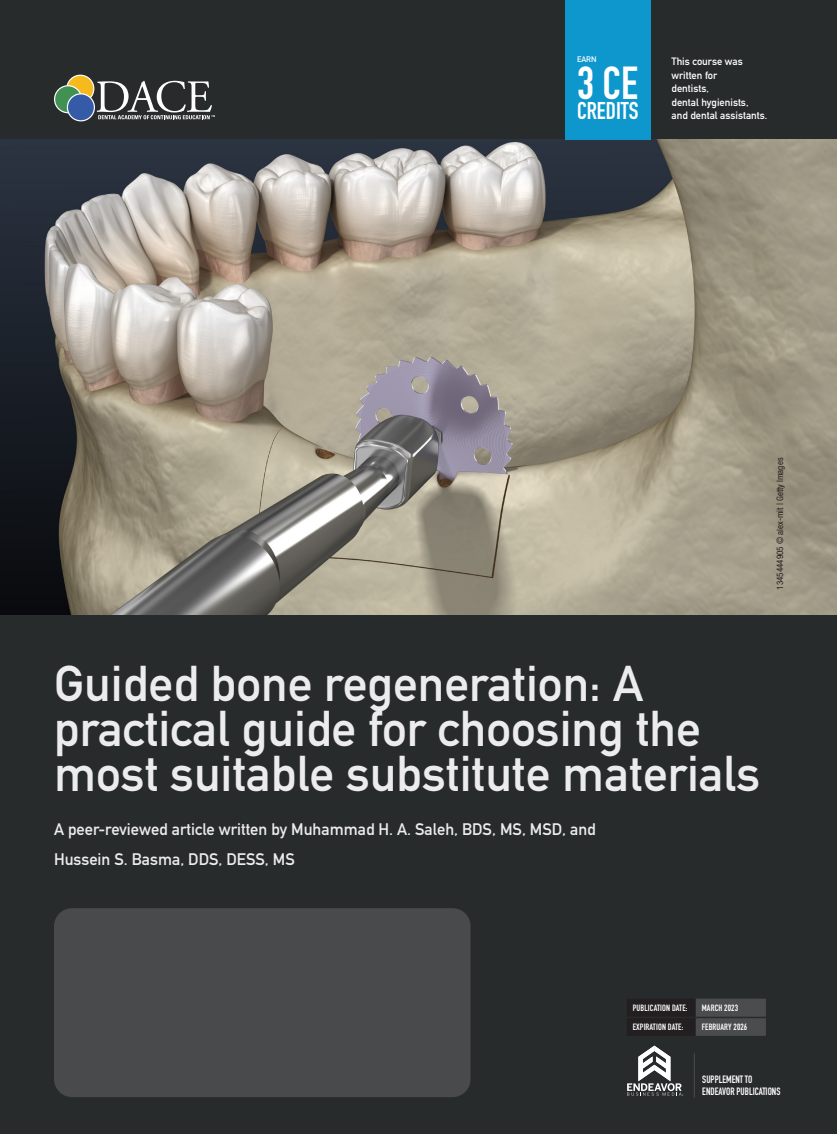
<style>
.page{position:relative;width:837px;height:1134px;background:#282b2c}
.page>*{position:absolute;margin:0;border:0;box-sizing:border-box;transform-origin:0 0}
.Headline_b{font:49.5px/45px "DIN Mittelschrift Std";color:#ececee}
.PhotoCredit_b{font:45.6px "DIN Engschrift Std";color:#fff}
.PhotoCredit_b-2{font:24px "DIN Engschrift Std";color:#fff}
.Byline_b{font:16.5px/30px "DIN Mittelschrift Std";color:#ececee}
.Written_For_Dentists{font:10.5px "DIN Mittelschrift Std";color:#fff}
.t1{font:10.5px/12px "DIN Engschrift Std";color:#fff;scale:.95 1}
.PUB_DATES{font:9px "DIN Engschrift Std";letter-spacing:.015em;color:#fff}
.PhotoCredit_b-3{font:condensed 9px "Helvetica Neue LT Std";color:#231f20}
.t2{font:7.95px "DIN Mittelschrift Std";color:#fff}
</style>
<div class="page">
<img style="left:0;top:139px;width:837px;height:476px">
<div style="left:565px;top:0;width:86px;height:139px;background:#0d97cd"></div>
<svg style="left:627px;top:1046px;width:56px;height:50px"></svg>
<hr style="left:694px;top:1053px;width:1px;height:45px;background:#4b4c4d">
<div style="left:54px;top:908px;width:417px;height:189px;background:#484a4b;border-radius:18px"></div>
<svg style="left:97px;top:81px;width:118px;height:38px"></svg>
<div style="left:67px;top:75px;width:27px;height:27px;background:#f7ba1c;border-radius:50%"></div>
<div style="left:66px;top:75px;width:28px;height:28px;border:1px solid #fff;border-radius:50%"></div>
<div style="left:55px;top:86px;width:27px;height:27px;background:#419252;border-radius:50%"></div>
<div style="left:54px;top:85px;width:28px;height:28px;border:1px solid #fff;border-radius:50%"></div>
<div style="left:67px;top:94px;width:27px;height:27px;background:#345aa8;border-radius:50%"></div>
<div style="left:67px;top:93px;width:28px;height:28px;border:1px solid #fff;border-radius:50%"></div>
<svg style="left:627px;top:999px;width:139px;height:37px"></svg>
<hr style="left:627px;top:1017px;width:69px;height:1px;background:#282b2c">
<hr style="left:696px;top:1017px;width:70px;height:1px;background:#282b2c">
<p class="t2" style="left:577px;top:55px;width:21px">EARN</p>
<p class="PhotoCredit_b" style="left:577px;top:56px;width:62px">3 CE</p>
<p class="PhotoCredit_b-2" style="left:577px;top:97px;width:63px">CREDITS</p>
<p class="Written_For_Dentists" style="left:672px;top:55px;width:73px">This course was</p>
<p class="Written_For_Dentists" style="left:672px;top:69px;width:47px">written for</p>
<p class="Written_For_Dentists" style="left:672px;top:82px;width:39px">dentists,</p>
<p class="Written_For_Dentists" style="left:672px;top:96px;width:78px">dental hygienists,</p>
<p class="Written_For_Dentists" style="left:672px;top:109px;width:97px">and dental assistants.</p>
<p class="PhotoCredit_b-3" style="left:775px;top:590px;width:133px;rotate:-90deg">1345444905 © alex-mit | Getty Images</p>
<p class="Headline_b" style="left:54px;top:662px;width:708px">Guided bone regeneration: A practical guide for choosing the most suitable substitute materials</p>
<p class="Byline_b" style="left:54px;top:814px;width:543px">A peer-reviewed article written by Muhammad H. A. Saleh, BDS, MS, MSD, and<br>Hussein S. Basma, DDS, DESS, MS</p>
<p class="PUB_DATES" style="left:633px;top:1003px;width:56px">PUBLICATION DATE:</p>
<p class="PUB_DATES" style="left:702px;top:1003px;width:38px">MARCH 2023</p>
<p class="PUB_DATES" style="left:633px;top:1021px;width:52px">EXPIRATION DATE:</p>
<p class="PUB_DATES" style="left:702px;top:1021px;width:47px">FEBRUARY 2026</p>
<p class="t1" style="left:702px;top:1073px;width:84px">SUPPLEMENT TO<br>ENDEAVOR PUBLICATIONS</p>
</div>
